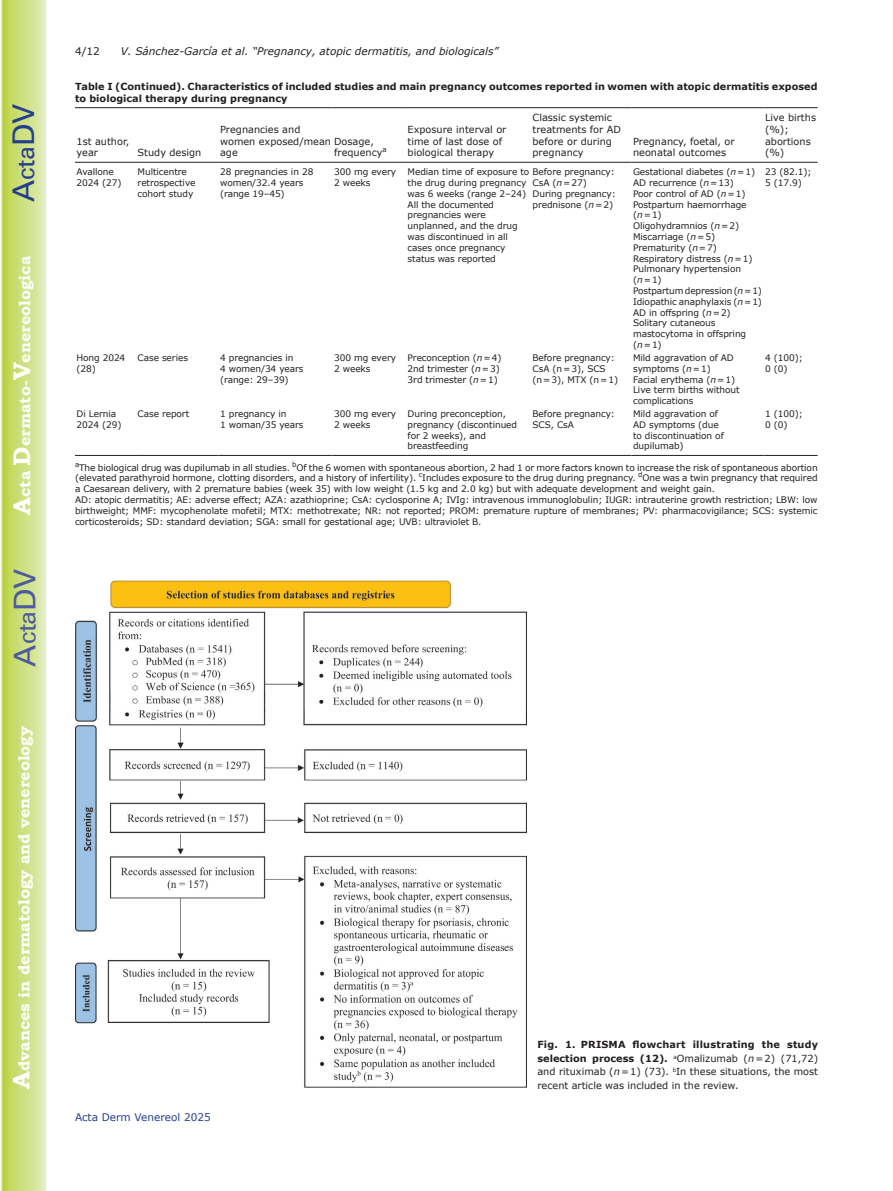
<style>
.page{position:relative;width:893px;height:1191px;background:#fff}
.page>*{position:absolute;margin:0;border:0;box-sizing:border-box;transform-origin:0 0}
.t1{font:30px "Univers";color:#4d5a9e}
.t2{font:30px "Univers";color:#253f8e}
.t3{font:700 15.75px "Bookman Old Style";color:#fff}
.t4{font:italic 10.5px "Verdana";color:#231f20}
.t5{font:10.5px "Verdana";color:#253f8e}
.t6{font:10.5px "Verdana";color:#231f20}
.t7{font:9.75px/11.7px "Verdana";color:#231f20}
.t8{font:700 9.75px/11.7px "Verdana";color:#231f20}
.t9{font:9px/10.8px "Verdana";letter-spacing:-.01em;color:#231f20}
.s1{font-size:24px}
.s2{font-style:italic}
.s3{font-weight:700}
</style>
<div class="page">
<svg style="left:1px;top:0;width:45px;height:1191px;background:#cfe084"></svg>
<hr style="left:75px;top:107px;width:61px;height:1px;background:#231f20">
<hr style="left:136px;top:107px;width:83px;height:1px;background:#231f20">
<hr style="left:219px;top:107px;width:114px;height:1px;background:#231f20">
<hr style="left:333px;top:107px;width:73px;height:1px;background:#231f20">
<hr style="left:406px;top:107px;width:125px;height:1px;background:#231f20">
<hr style="left:531px;top:107px;width:101px;height:1px;background:#231f20">
<hr style="left:632px;top:107px;width:132px;height:1px;background:#231f20">
<hr style="left:764px;top:107px;width:54px;height:1px;background:#231f20">
<hr style="left:75px;top:162px;width:61px;height:1px;background:#231f20">
<hr style="left:136px;top:162px;width:83px;height:1px;background:#231f20">
<hr style="left:219px;top:162px;width:114px;height:1px;background:#231f20">
<hr style="left:333px;top:162px;width:73px;height:1px;background:#231f20">
<hr style="left:406px;top:162px;width:125px;height:1px;background:#231f20">
<hr style="left:531px;top:162px;width:101px;height:1px;background:#231f20">
<hr style="left:632px;top:162px;width:132px;height:1px;background:#231f20">
<hr style="left:764px;top:162px;width:54px;height:1px;background:#231f20">
<hr style="left:75px;top:455px;width:61px;height:1px;background:#231f20">
<hr style="left:136px;top:455px;width:83px;height:1px;background:#231f20">
<hr style="left:219px;top:455px;width:114px;height:1px;background:#231f20">
<hr style="left:333px;top:455px;width:73px;height:1px;background:#231f20">
<hr style="left:406px;top:455px;width:125px;height:1px;background:#231f20">
<hr style="left:531px;top:455px;width:101px;height:1px;background:#231f20">
<hr style="left:632px;top:455px;width:132px;height:1px;background:#231f20">
<hr style="left:764px;top:455px;width:54px;height:1px;background:#231f20">
<img style="left:75px;top:580px;width:451px;height:508px">
<h1 class="t2" style="left:6px;top:202px;width:100px;rotate:-90deg">A<span class="s1">cta</span>DV</h1>
<h2 class="t3" style="left:15px;top:515px;width:260px;rotate:-90deg"><span class="s1">A</span>cta <span class="s1">D</span>ermato-<span class="s1">V</span>enereologica</h2>
<h1 class="t1" style="left:7px;top:666px;width:100px;rotate:-90deg">A<span class="s1">cta</span>DV</h1>
<h2 class="t3" style="left:15px;top:1088px;width:364px;rotate:-90deg"><span class="s1">A</span>dvances in dermatology and venereology</h2>
<p class="t6" style="left:75px;top:44px;width:26px">4/12</p>
<p class="t4" style="left:121px;top:44px;width:379px">V. Sánchez-García et al. “Pregnancy, atopic dermatitis, and biologicals”</p>
<p class="t8" style="left:75px;top:81px;width:744px">Table I (Continued). Characteristics of included studies and main pregnancy outcomes reported in women with atopic dermatitis exposed to biological therapy during pregnancy</p>
<p class="t7" style="left:77px;top:135px;width:54px">1st author, year</p>
<p class="t7" style="left:138px;top:147px;width:65px">Study design</p>
<p class="t7" style="left:408px;top:124px;width:100px">Exposure interval or time of last dose of biological therapy</p>
<p class="t7" style="left:533px;top:112px;width:90px">Classic systemic treatments for AD before or during pregnancy</p>
<p class="t7" style="left:765px;top:112px;width:53px">Live births (%); abortions (%)</p>
<p class="t7" style="left:220px;top:124px;width:155px">Pregnancies and<br>women exposed/mean Dosage, age</p>
<p class="t7" style="left:633px;top:135px;width:103px">Pregnancy, foetal, or neonatal outcomes</p>
<p class="t7" style="left:334px;top:147px;width:54px">frequency<sup>a</sup></p>
<p class="t9" style="left:76px;top:167px;width:46px">Avallone<br>2024 (27)</p>
<p class="t9" style="left:138px;top:167px;width:59px">Multicentre retrospective cohort study</p>
<p class="t9" style="left:220px;top:167px;width:95px">28 pregnancies in 28 women/32.4 years (range 19–45)</p>
<p class="t9" style="left:334px;top:167px;width:64px">300 mg every<br>2 weeks</p>
<p class="t9" style="left:408px;top:167px;width:209px">Median time of exposure to Before pregnancy: the drug during pregnancy<br>was 6 weeks (range 2–24)<br>All the documented<br>pregnancies were<br>unplanned, and the drug<br>was discontinued in all<br>cases once pregnancy<br>status was reported</p>
<p class="t9" style="left:533px;top:177px;width:85px">CsA (<span class="s2">n</span>=27)<br>During pregnancy: prednisone (<span class="s2">n</span>=2)</p>
<p class="t9" style="left:633px;top:167px;width:131px">Gestational diabetes (<span class="s2">n</span>=1)<br>AD recurrence (<span class="s2">n</span>=13)<br>Poor control of AD (<span class="s2">n</span>=1)<br>Postpartum haemorrhage (<span class="s2">n</span>=1)<br>Oligohydramnios (<span class="s2">n</span>=2)<br>Miscarriage (<span class="s2">n</span>=5)<br>Prematurity (<span class="s2">n</span>=7)<br>Respiratory distress (<span class="s2">n</span>=1)<br>Pulmonary hypertension (<span class="s2">n</span>=1)<br>Postpartum depression (<span class="s2">n</span>=1)<br>Idiopathic anaphylaxis (<span class="s2">n</span>=1)<br>AD in offspring (<span class="s2">n</span>=2)<br>Solitary cutaneous mastocytoma in offspring (<span class="s2">n</span>=1)</p>
<p class="t9" style="left:765px;top:167px;width:48px">23 (82.1);<br>5 (17.9)</p>
<p class="t9" style="left:76px;top:352px;width:50px">Hong 2024 (28)</p>
<p class="t9" style="left:138px;top:352px;width:52px">Case series</p>
<p class="t9" style="left:220px;top:352px;width:85px">4 pregnancies in<br>4 women/34 years (range: 29–39)</p>
<p class="t9" style="left:334px;top:352px;width:64px">300 mg every<br>2 weeks</p>
<p class="t9" style="left:408px;top:352px;width:95px">Preconception (<span class="s2">n</span>=4)<br>2nd trimester (<span class="s2">n</span>=3)<br>3rd trimester (<span class="s2">n</span>=1)</p>
<p class="t9" style="left:533px;top:352px;width:87px">Before pregnancy:<br>CsA (n=3), SCS (n=3), MTX (n=1)</p>
<p class="t9" style="left:633px;top:352px;width:108px">Mild aggravation of AD symptoms (<span class="s2">n</span>=1)<br>Facial erythema (<span class="s2">n</span>=1)<br>Live term births without complications</p>
<p class="t9" style="left:765px;top:352px;width:39px">4 (100);<br>0 (0)</p>
<p class="t9" style="left:77px;top:408px;width:46px">Di Lernia<br>2024 (29)</p>
<p class="t9" style="left:138px;top:408px;width:53px">Case report</p>
<p class="t9" style="left:220px;top:408px;width:85px">1 pregnancy in<br>1 woman/35 years</p>
<p class="t9" style="left:334px;top:408px;width:64px">300 mg every<br>2 weeks</p>
<p class="t9" style="left:408px;top:408px;width:111px">During preconception, pregnancy (discontinued for 2 weeks), and breastfeeding</p>
<p class="t9" style="left:533px;top:408px;width:84px">Before pregnancy:<br>SCS, CsA</p>
<p class="t9" style="left:633px;top:408px;width:92px">Mild aggravation of<br>AD symptoms (due to discontinuation of dupilumab)</p>
<p class="t9" style="left:765px;top:408px;width:39px">1 (100);<br>0 (0)</p>
<p class="t9" style="left:75px;top:462px;width:744px"><sup>a</sup>The biological drug was dupilumab in all studies. <sup>b</sup>Of the 6 women with spontaneous abortion, 2 had 1 or more factors known to increase the risk of spontaneous abortion (elevated parathyroid hormone, clotting disorders, and a history of infertility). <sup>c</sup>Includes exposure to the drug during pregnancy. <sup>d</sup>One was a twin pregnancy that required a Caesarean delivery, with 2 premature babies (week 35) with low weight (1.5 kg and 2.0 kg) but with adequate development and weight gain.<br>AD: atopic dermatitis; AE: adverse effect; AZA: azathioprine; CsA: cyclosporine A; IVIg: intravenous immunoglobulin; IUGR: intrauterine growth restriction; LBW: low birthweight; MMF: mycophenolate mofetil; MTX: methotrexate; NR: not reported; PROM: premature rupture of membranes; PV: pharmacovigilance; SCS: systemic corticosteroids; SD: standard deviation; SGA: small for gestational age; UVB: ultraviolet B.</p>
<p class="t5" style="left:75px;top:1110px;width:137px">Acta Derm Venereol 2025</p>
<p class="t7" style="left:537px;top:1038px;width:282px;line-height:13.5px;text-align:justify"><span class="s3">Fig. 1. PRISMA flowchart illustrating the study selection process (12).</span> <sup>a</sup>Omalizumab (<span class="s2">n</span>=2) (71,72) and rituximab (<span class="s2">n</span>=1) (73). <sup>b</sup>In these situations, the most recent article was included in the review.</p>
</div>
